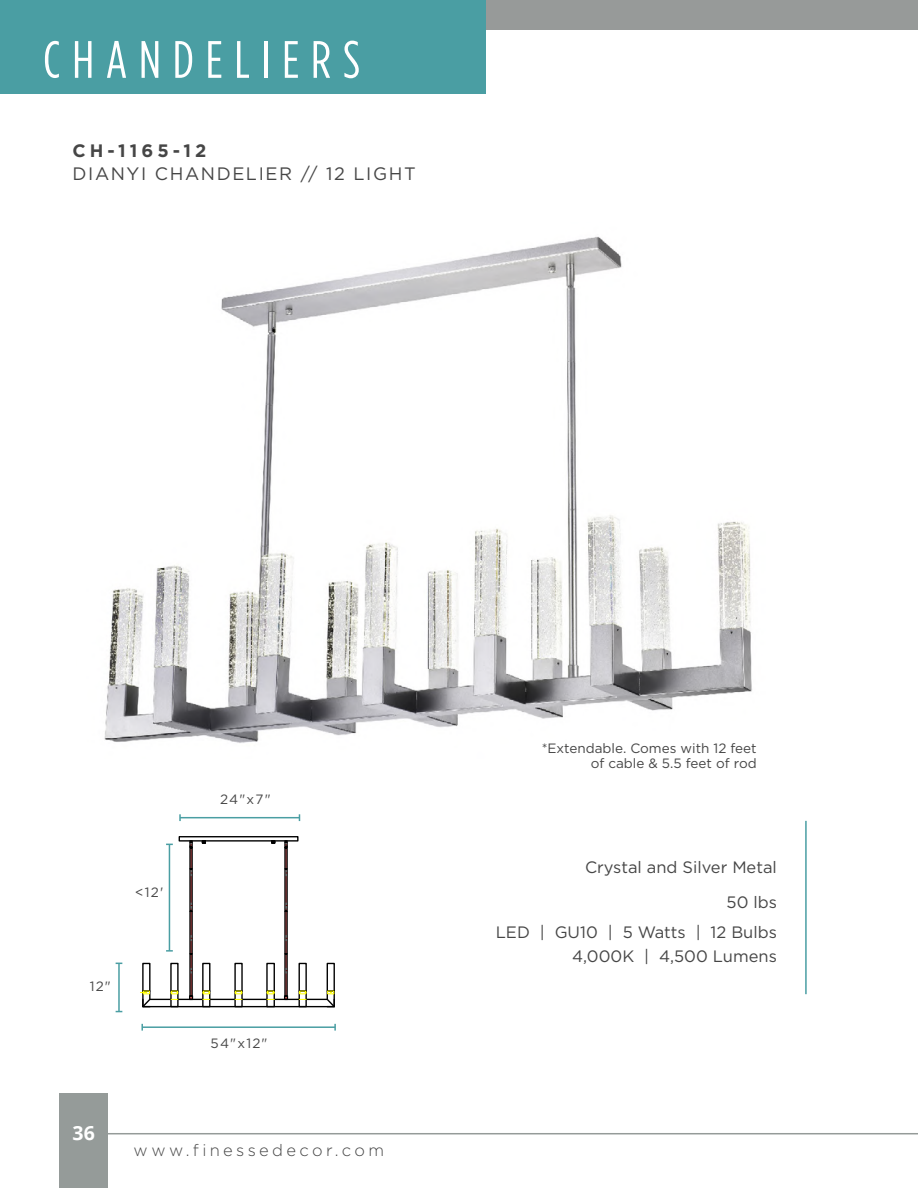
<style>
.page{position:relative;width:918px;height:1188px;background:#fff}
.page>*{position:absolute;margin:0;border:0;box-sizing:border-box;transform-origin:0 0}
.t1{font:52.5px "Gotham Condensed";letter-spacing:.22em;color:#fff}
.t2{font:700 19.5px "Open Sans";color:#fff}
.t3{font:18px "Gotham";letter-spacing:.09em;color:#464646}
.t4{font:700 18px "Gotham";letter-spacing:.22em;color:#464646}
.t5{font:16.5px "Gotham";color:#464646}
.t6{font:300 16.5px "Gotham";letter-spacing:.205em;color:#464646}
.t7{font:15.45px "Sim Sun";color:#000;scale:.8 1}
.t8{font:13.5px "Gotham";color:#464646}
</style>
<div class="page">
<div style="left:59px;top:1093px;width:49px;height:95px;background:#959b99"></div>
<hr style="left:101px;top:1133px;width:817px;height:1px;background:#959b99">
<div style="left:0;top:0;width:918px;height:30px;background:#979a99"></div>
<div style="left:0;top:0;width:486px;height:94px;background:#4a9ea3"></div>
<hr style="left:805px;top:821px;width:2px;height:173px;background:#4a9ea3">
<hr style="left:142px;top:1026px;width:193px;height:2px;background:#4a9ea3">
<svg style="left:141px;top:1024px;width:2px;height:7px"></svg>
<svg style="left:334px;top:1024px;width:2px;height:7px"></svg>
<hr style="left:118px;top:963px;width:2px;height:49px;background:#4a9ea3">
<img style="left:104px;top:236px;width:648px;height:507px">
<svg style="left:140px;top:814px;width:195px;height:194px"></svg>
<h1 class="t1" style="left:43px;top:31px;width:319px">CHANDELIERS</h1>
<p class="t4" style="left:73px;top:138px;width:135px">CH-1165-12</p>
<p class="t3" style="left:73px;top:162px;width:345px">DIANYI CHANDELIER // 12 LIGHT</p>
<p class="t7" style="left:111px;top:142px;width:9px">B</p>
<p class="t8" style="left:135px;top:884px;width:30px">&lt;12'</p>
<p class="t8" style="left:220px;top:790px;width:52px">24"x7"</p>
<p class="t8" style="left:90px;top:978px;width:23px">12"</p>
<p class="t8" style="left:211px;top:1034px;width:58px">54"x12"</p>
<p class="t2" style="left:73px;top:1119px;width:24px">36</p>
<p class="t6" style="left:134px;top:1139px;width:252px">www.finessedecor.com</p>
<p class="t8" style="left:542px;top:739px;width:217px">*Extendable. Comes with 12 feet</p>
<p class="t8" style="left:591px;top:754px;width:168px">of cable &amp; 5.5 feet of rod</p>
<p class="t5" style="left:585px;top:857px;width:193px">Crystal and Silver Metal</p>
<p class="t5" style="left:727px;top:891px;width:52px">50 lbs</p>
<p class="t5" style="left:496px;top:921px;width:283px">LED | GU10 | 5 Watts | 12 Bulbs</p>
<p class="t5" style="left:572px;top:945px;width:206px">4,000K | 4,500 Lumens</p>
</div>
